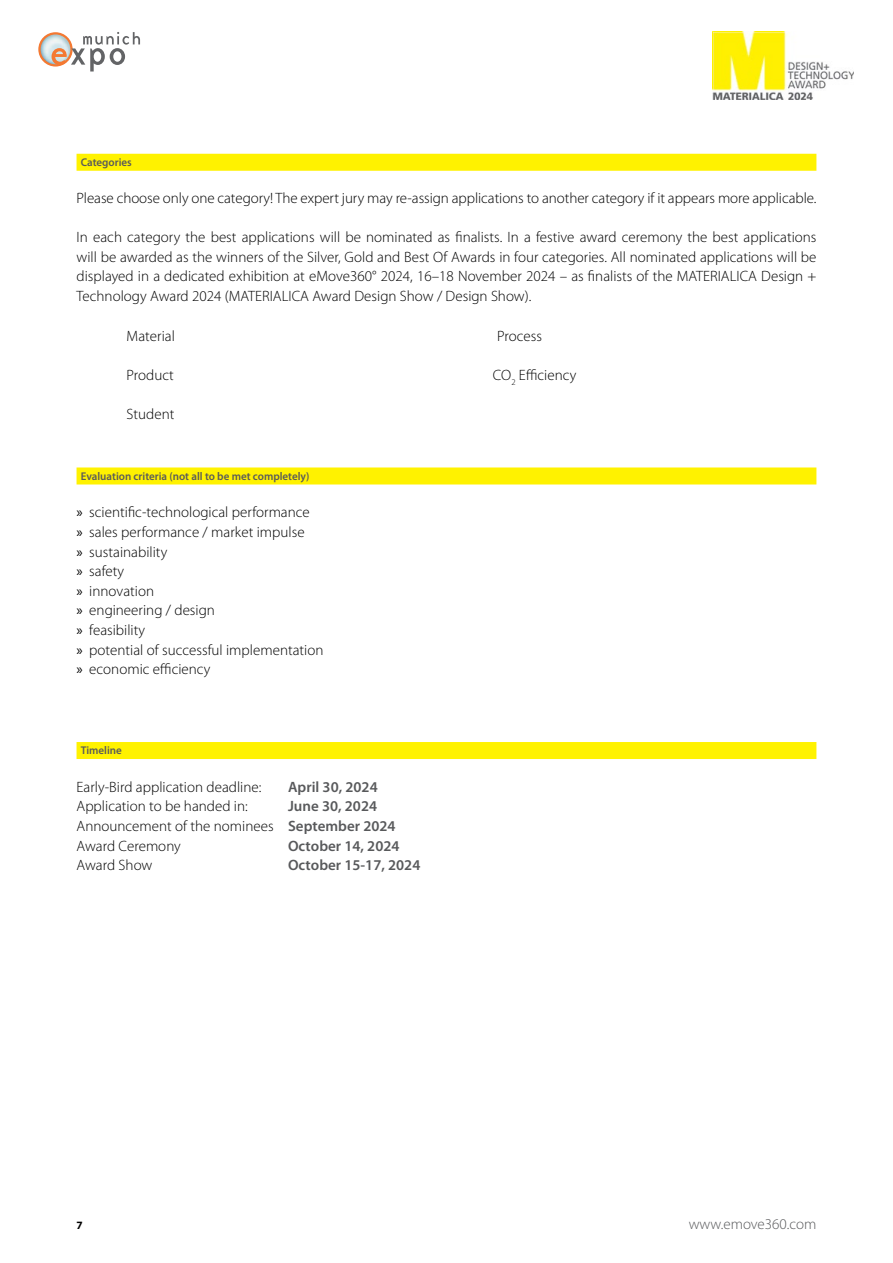
<style>
.page{position:relative;width:893px;height:1263px;background:#fff}
.page>*{position:absolute;margin:0;border:0;box-sizing:border-box;transform-origin:0 0}
.t1{font:300 15px/19.6px "Myriad Pro";color:#000}
.t2{font:600 15px "Myriad Pro";color:#58595b}
.t3{font:300 15px "Myriad Pro";color:#58595b}
.t4{font:600 11.25px "Myriad Pro";color:#58595b}
.t5{font:700 11.25px "Myriad Pro";color:#000}
.s1{font-weight:400}
.s2{font-weight:600;color:#58595b}
</style>
<div class="page">
<svg style="left:38px;top:32px;width:102px;height:40px"></svg>
<div style="left:77px;top:154px;width:739px;height:17px;background:#fff200"></div>
<div style="left:77px;top:467px;width:739px;height:17px;background:#fff200"></div>
<div style="left:77px;top:742px;width:739px;height:17px;background:#fff200"></div>
<img style="left:712px;top:31px;width:74px;height:69px">
<img style="left:713px;top:32px;width:141px;height:68px">
<p class="t4" style="left:81px;top:155px;width:52px">Categories</p>
<p class="t1" style="left:77px;top:189px;width:741px">Please choose only one category! The expert jury may re-assign applications to another category if it appears more applicable.</p>
<p class="t1" style="left:77px;top:228px;width:741px;text-align:justify">In each category the best applications will be nominated as finalists. In a festive award ceremony the best applications will be awarded as the winners of the Silver, Gold and Best Of Awards in four categories. All nominated applications will be displayed in a dedicated exhibition at eMove360° 2024, 16–18 November 2024 – as finalists of the MATERIALICA Design + Technology Award 2024 (MATERIALICA Award Design Show / Design Show).</p>
<p class="t1" style="left:127px;top:326px;width:50px">Material</p>
<p class="t1" style="left:497px;top:326px;width:46px">Process</p>
<p class="t1" style="left:127px;top:365px;width:49px">Product</p>
<p class="t1" style="left:493px;top:365px;width:85px">CO<sub>2</sub> Efficiency</p>
<p class="t1" style="left:127px;top:404px;width:49px">Student</p>
<p class="t4" style="left:81px;top:469px;width:230px">Evaluation criteria (not all to be met completely)</p>
<p class="t1" style="left:77px;top:503px;width:248px"><span class="s1">»</span> scientific-technological performance<br><span class="s1">»</span> sales performance / market impulse<br><span class="s1">»</span> sustainability<br><span class="s1">»</span> safety<br><span class="s1">»</span> innovation<br><span class="s1">»</span> engineering / design<br><span class="s1">»</span> feasibility<br><span class="s1">»</span> potential of successful implementation <span class="s1">»</span> economic efficiency</p>
<p class="t4" style="left:81px;top:743px;width:43px">Timeline</p>
<p class="t1" style="left:77px;top:777px;width:186px">Early-Bird application deadline:</p>
<p class="t2" style="left:288px;top:777px;width:91px">April 30, 2024</p>
<p class="t1" style="left:77px;top:797px;width:173px">Application to be handed in:</p>
<p class="t1" style="left:77px;top:797px;width:321px;text-indent:212px"><span class="s2">June 30, 2024<br></span>Announcement of the nominees <span class="s2">September 2024<br></span>Award Ceremony</p>
<p class="t2" style="left:288px;top:836px;width:113px">October 14, 2024</p>
<p class="t1" style="left:77px;top:856px;width:77px">Award Show</p>
<p class="t2" style="left:288px;top:856px;width:134px">October 15-17, 2024</p>
<p class="t5" style="left:77px;top:1218px;width:8px">7</p>
<p class="t3" style="left:689px;top:1215px;width:129px">www.emove360.com</p>
</div>
